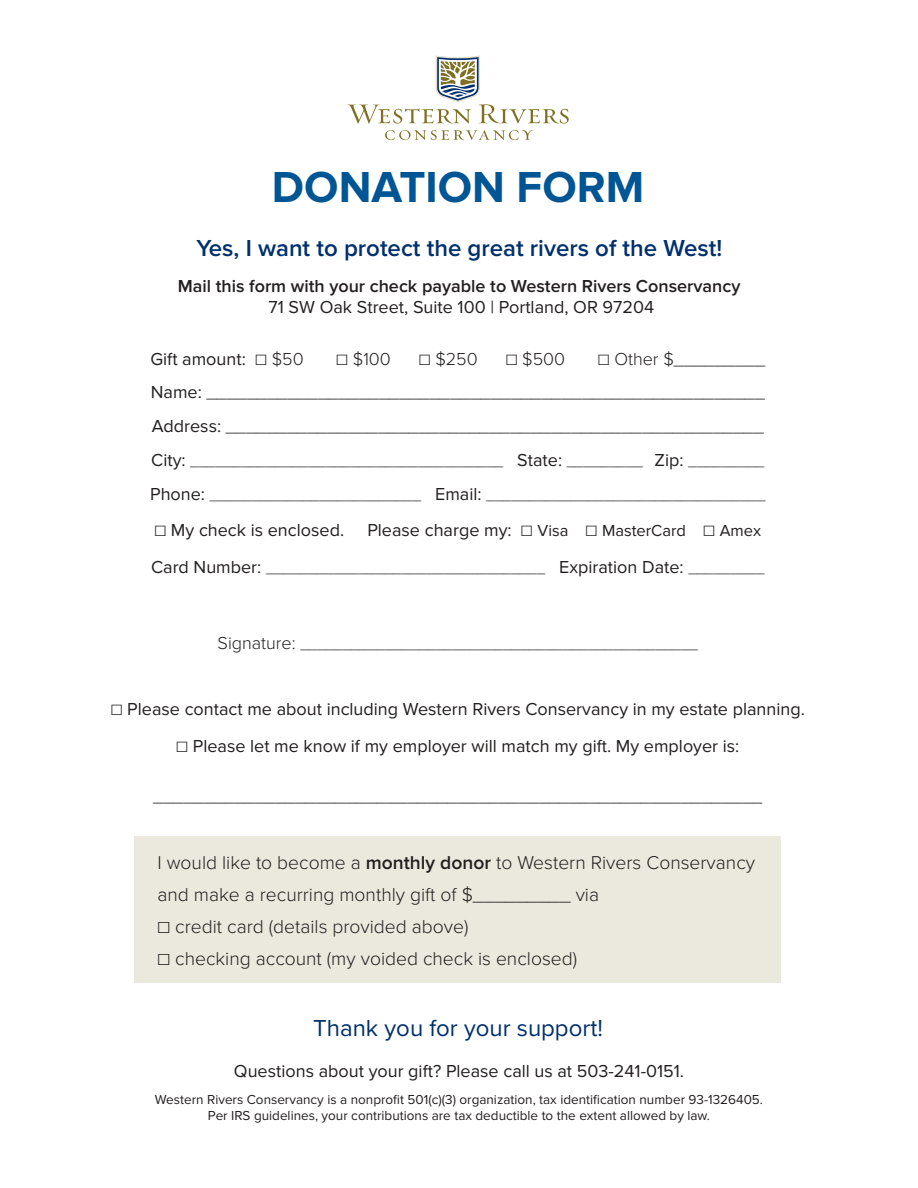
<style>
.page{position:relative;width:918px;height:1188px;background:#fff}
.page>*{position:absolute;margin:0;border:0;box-sizing:border-box;transform-origin:0 0}
.t1{font:700 45px "Proxima Nova";color:#005595}
.t2{font:600 24px "Proxima Nova";color:#00306d}
.t3{font:24px "Proxima Nova";color:#00306d}
.t4{font:300 19.2px/32.1px "Proxima Nova";color:#231f20}
.t5{font:18px "Proxima Nova";color:#231f20}
.t6{font:300 18px "Proxima Nova";color:#231f20}
.t7{font:600 18px "Proxima Nova";color:#231f20}
.t8{font:16.5px "Proxima Nova";color:#231f20}
.t9{font:300 15px "Proxima Nova";color:#231f20}
.t10{font:13.5px/16.2px "Proxima Nova";color:#231f20;text-align:center}
.s1{font-weight:300}
.s2{font-weight:400}
.s3{font-weight:400;font-size:18px}
.s4{font-size:18px}
.s5{font-weight:300;font-size:18px}
.s6{font-weight:600}
</style>
<div class="page">
<svg style="left:385px;top:130px;width:148px;height:10px"></svg>
<svg style="left:347px;top:56px;width:222px;height:68px"></svg>
<div style="left:135px;top:836px;width:646px;height:147px;background:#ebe9de"></div>
<p class="t1" style="left:272px;top:161px;width:374px">DONATION FORM</p>
<p class="t2" style="left:197px;top:234px;width:527px">Yes, I want to protect the great rivers of the West!</p>
<p class="t7" style="left:178px;top:275px;width:564px">Mail this form with your check payable to Western Rivers Conservancy</p>
<p class="t5" style="left:269px;top:296px;width:387px">71 SW Oak Street, Suite 100 | Portland, OR 97204</p>
<p class="t5" style="left:150px;top:348px;width:155px">Gift amount: <span class="s1">☐ $50</span></p>
<p class="t6" style="left:336px;top:348px;width:56px">☐ $100</p>
<p class="t6" style="left:419px;top:348px;width:60px">☐ $250</p>
<p class="t6" style="left:506px;top:348px;width:61px">☐ $500</p>
<p class="t6" style="left:598px;top:348px;width:169px">☐ Other $_________</p>
<p class="t6" style="left:151px;top:382px;width:616px"><span class="s2">Name:</span> _______________________________________________________</p>
<p class="t6" style="left:152px;top:416px;width:614px"><span class="s2">Address:</span> _____________________________________________________</p>
<p class="t9" style="left:151px;top:452px;width:615px"><span class="s3">City:</span> _____________________________________ <span class="s3">State:</span> _________ <span class="s3">Zip:</span> _________</p>
<p class="t9" style="left:150px;top:486px;width:617px"><span class="s3">Phone:</span> _________________________ <span class="s3">Email:</span> _________________________________</p>
<p class="t5" style="left:154px;top:520px;width:191px"><span class="s1">☐</span> My check is enclosed.</p>
<p class="t8" style="left:367px;top:521px;width:395px"><span class="s4">Please charge my:</span> <span class="s5">☐</span> Visa <span class="s5">☐</span> MasterCard <span class="s5">☐</span> Amex</p>
<p class="t9" style="left:151px;top:560px;width:615px"><span class="s3">Card Number:</span> _________________________________ <span class="s3">Expiration Date:</span> _________</p>
<p class="t9" style="left:218px;top:635px;width:482px"><span class="s4">Signature:</span> _______________________________________________</p>
<p class="t5" style="left:111px;top:699px;width:696px"><span class="s1">☐</span> Please contact me about including Western Rivers Conservancy in my estate planning.</p>
<p class="t5" style="left:176px;top:736px;width:565px"><span class="s1">☐</span> Please let me know if my employer will match my gift. My employer is:</p>
<p class="t6" style="left:153px;top:786px;width:611px">____________________________________________________________</p>
<p class="t4" style="left:158px;top:847px;width:599px">I would like to become a <span class="s6">monthly donor</span> to Western Rivers Conservancy and make a recurring monthly gift of $_________ via<br>☐ credit card (details provided above)<br>☐ checking account (my voided check is enclosed)</p>
<p class="t3" style="left:313px;top:1014px;width:291px">Thank you for your support!</p>
<p class="t5" style="left:234px;top:1060px;width:452px">Questions about your gift? Please call us at 503-241-0151.</p>
<p class="t10" style="left:155px;top:1092px;width:610px">Western Rivers Conservancy is a nonprofit 501(c)(3) organization, tax identification number 93-1326405.<br>Per IRS guidelines, your contributions are tax deductible to the extent allowed by law.</p>
</div>
